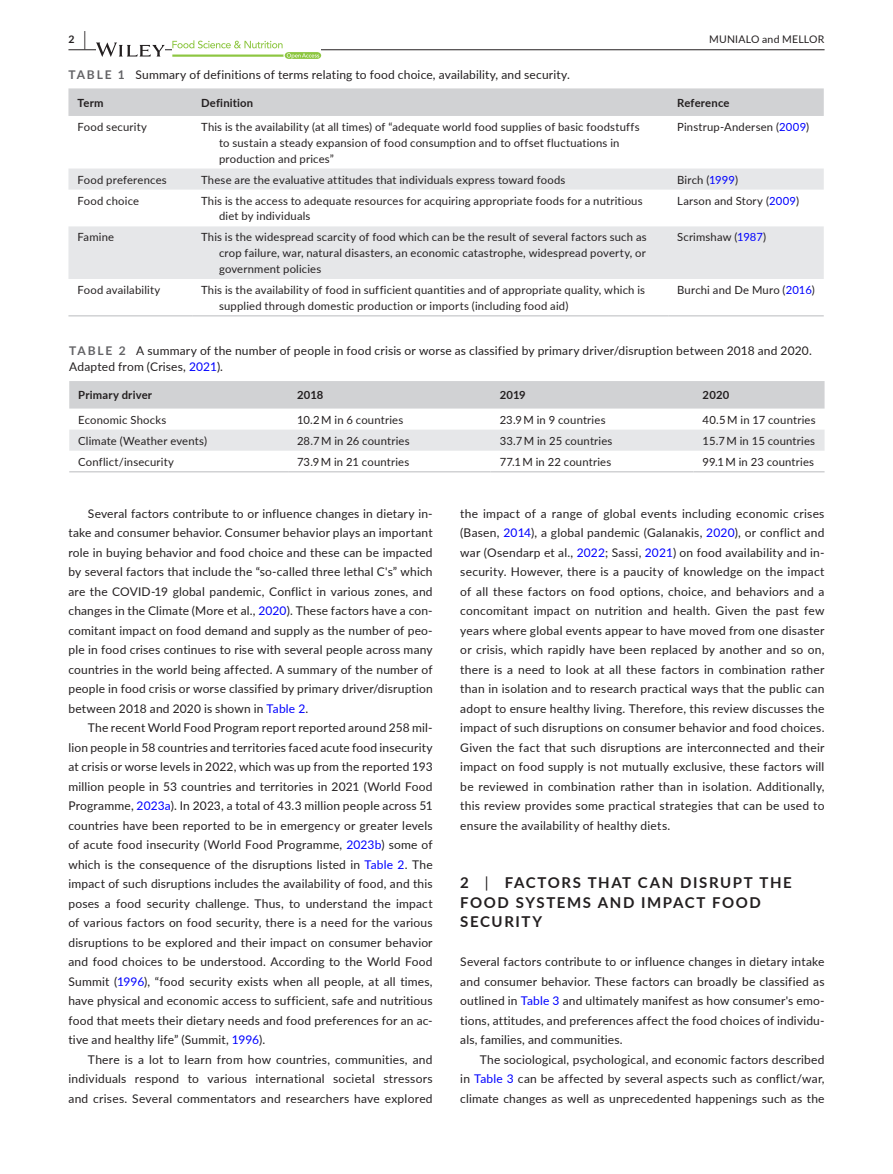
<style>
.page{position:relative;width:893px;height:1174px;background:#fff}
.page>*{position:absolute;margin:0;border:0;box-sizing:border-box;transform-origin:0 0}
.t1{font:700 15px/19.5px "Lato";letter-spacing:.11em;color:#231f20}
.t2{font:12px/19.5px "Lato";letter-spacing:.015em;color:#231f20;text-align:justify}
.t3{font:11.25px/15.8px "Lato";letter-spacing:.015em;color:#231f20}
.t4{font:700 11.25px "Lato";letter-spacing:.015em;color:#231f20}
.t5{font:10.5px "Lato";letter-spacing:.02em;color:#231f20}
.t6{font:700 10.5px "Lato";color:#231f20}
.s1{font-size:19.5px}
.s2{font-weight:700;color:#636366}
.s3{color:#00f}
.s4{font-weight:400}
</style>
<div class="page">
<hr style="left:68px;top:49px;width:756px;height:1px;background:#231f20">
<svg style="left:96px;top:42px;width:69px;height:15px"></svg>
<svg style="left:172px;top:40px;width:149px;height:19px"></svg>
<div style="left:68px;top:88px;width:756px;height:28px;background:#d1d2d4"></div>
<svg style="left:68px;top:168px;width:756px;height:111px;fill:#e6e7e9"></svg>
<hr style="left:68px;top:315px;width:124px;height:1px;background:#d1d2d4">
<hr style="left:192px;top:315px;width:476px;height:1px;background:#d1d2d4">
<hr style="left:668px;top:315px;width:156px;height:1px;background:#d1d2d4">
<div style="left:69px;top:381px;width:755px;height:27px;background:#d1d2d4"></div>
<div style="left:69px;top:430px;width:755px;height:21px;background:#e6e7e9"></div>
<hr style="left:69px;top:471px;width:219px;height:1px;background:#d1d2d4">
<hr style="left:288px;top:471px;width:203px;height:1px;background:#d1d2d4">
<hr style="left:491px;top:471px;width:203px;height:1px;background:#d1d2d4">
<hr style="left:694px;top:471px;width:130px;height:1px;background:#d1d2d4">
<p class="t6" style="left:68px;top:31px;width:19px">2 <span class="s1">|</span></p>
<p class="t5" style="left:709px;top:31px;width:117px">MUNIALO and MELLOR</p>
<p class="t2" style="left:68px;top:64px;width:503px"><span class="s2">TABLE 1</span> Summary of definitions of terms relating to food choice, availability, and security.</p>
<p class="t4" style="left:77px;top:94px;width:28px">Term</p>
<p class="t4" style="left:201px;top:94px;width:54px">Definition</p>
<p class="t4" style="left:677px;top:94px;width:54px">Reference</p>
<p class="t3" style="left:77px;top:119px;width:71px">Food security</p>
<p class="t3" style="left:219px;top:119px;width:422px;text-indent:-18px">This is the availability (at all times) of “adequate world food supplies of basic foodstuffs to sustain a steady expansion of food consumption and to offset fluctuations in production and prices”</p>
<p class="t3" style="left:677px;top:119px;width:133px">Pinstrup-Andersen (<span class="s3">2009</span>)</p>
<p class="t3" style="left:77px;top:171px;width:91px">Food preferences</p>
<p class="t3" style="left:201px;top:171px;width:366px">These are the evaluative attitudes that individuals express toward foods</p>
<p class="t3" style="left:677px;top:171px;width:62px">Birch (<span class="s3">1999</span>)</p>
<p class="t3" style="left:77px;top:192px;width:63px">Food choice</p>
<p class="t3" style="left:219px;top:192px;width:425px;text-indent:-18px">This is the access to adequate resources for acquiring appropriate foods for a nutritious diet by individuals</p>
<p class="t3" style="left:677px;top:192px;width:123px">Larson and Story (<span class="s3">2009</span>)</p>
<p class="t3" style="left:77px;top:229px;width:38px">Famine</p>
<p class="t3" style="left:219px;top:229px;width:429px;text-align:justify;text-indent:-18px">This is the widespread scarcity of food which can be the result of several factors such as crop failure, war, natural disasters, an economic catastrophe, widespread poverty, or government policies</p>
<p class="t3" style="left:677px;top:229px;width:91px">Scrimshaw (<span class="s3">1987</span>)</p>
<p class="t3" style="left:77px;top:282px;width:84px">Food availability</p>
<p class="t3" style="left:219px;top:282px;width:427px;text-indent:-18px">This is the availability of food in sufficient quantities and of appropriate quality, which is supplied through domestic production or imports (including food aid)</p>
<p class="t3" style="left:677px;top:282px;width:139px">Burchi and De Muro (<span class="s3">2016</span>)</p>
<p class="t2" style="left:69px;top:342px;width:744px;line-height:16.5px"><span class="s2">TABLE 2</span> A summary of the number of people in food crisis or worse as classified by primary driver/disruption between 2018 and 2020.<br>Adapted from (Crises, <span class="s3">2021</span>).</p>
<p class="t4" style="left:78px;top:387px;width:75px">Primary driver</p>
<p class="t4" style="left:297px;top:387px;width:28px">2018</p>
<p class="t4" style="left:500px;top:387px;width:28px">2019</p>
<p class="t4" style="left:703px;top:387px;width:28px">2020</p>
<p class="t3" style="left:78px;top:411px;width:90px">Economic Shocks</p>
<p class="t3" style="left:297px;top:411px;width:108px">10.2 M in 6 countries</p>
<p class="t3" style="left:500px;top:411px;width:107px">23.9 M in 9 countries</p>
<p class="t3" style="left:703px;top:411px;width:114px">40.5 M in 17 countries</p>
<p class="t3" style="left:78px;top:432px;width:130px">Climate (Weather events)</p>
<p class="t3" style="left:297px;top:432px;width:114px">28.7 M in 26 countries</p>
<p class="t3" style="left:500px;top:432px;width:114px">33.7 M in 25 countries</p>
<p class="t3" style="left:703px;top:432px;width:114px">15.7 M in 15 countries</p>
<p class="t3" style="left:78px;top:453px;width:97px">Conflict/insecurity</p>
<p class="t3" style="left:297px;top:453px;width:114px">73.9 M in 21 countries</p>
<p class="t3" style="left:500px;top:453px;width:113px">77.1 M in 22 countries</p>
<p class="t3" style="left:703px;top:453px;width:113px">99.1 M in 23 countries</p>
<p class="t2" style="left:68px;top:503px;width:366px;text-indent:20px">Several factors contribute to or influence changes in dietary in&shy;take and consumer behavior. Consumer behavior plays an important role in buying behavior and food choice and these can be impacted by several factors that include the “so-called three lethal C's” which are the COVID-19 global pandemic, Conflict in various zones, and changes in the Climate (More et al., <span class="s3">2020</span>). These factors have a con&shy;comitant impact on food demand and supply as the number of peo&shy;ple in food crises continues to rise with several people across many countries in the world being affected. A summary of the number of people in food crisis or worse classified by primary driver/disruption between 2018 and 2020 is shown in <span class="s3">Table 2</span>.</p>
<p class="t2" style="left:68px;top:717px;width:366px;text-indent:20px">The recent World Food Program report reported around 258 mil&shy;lion people in 58 countries and territories faced acute food insecurity at crisis or worse levels in 2022, which was up from the reported 193 million people in 53 countries and territories in 2021 (World Food Programme, <span class="s3">2023a</span>). In 2023, a total of 43.3 million people across 51 countries have been reported to be in emergency or greater levels of acute food insecurity (World Food Programme, <span class="s3">2023b</span>) some of which is the consequence of the disruptions listed in <span class="s3">Table 2</span>. The impact of such disruptions includes the availability of food, and this poses a food security challenge. Thus, to understand the impact of various factors on food security, there is a need for the various disruptions to be explored and their impact on consumer behavior and food choices to be understood. According to the World Food Summit (<span class="s3">1996</span>), “food security exists when all people, at all times, have physical and economic access to sufficient, safe and nutritious food that meets their dietary needs and food preferences for an ac&shy;tive and healthy life” (Summit, <span class="s3">1996</span>).</p>
<p class="t2" style="left:68px;top:1049px;width:366px;text-indent:20px">There is a lot to learn from how countries, communities, and individuals respond to various international societal stressors and crises. Several commentators and researchers have explored</p>
<p class="t2" style="left:460px;top:503px;width:366px">the impact of a range of global events including economic crises (Basen, <span class="s3">2014</span>), a global pandemic (Galanakis, <span class="s3">2020</span>), or conflict and war (Osendarp et al., <span class="s3">2022</span>; Sassi, <span class="s3">2021</span>) on food availability and in&shy;security. However, there is a paucity of knowledge on the impact of all these factors on food options, choice, and behaviors and a concomitant impact on nutrition and health. Given the past few years where global events appear to have moved from one disaster or crisis, which rapidly have been replaced by another and so on, there is a need to look at all these factors in combination rather than in isolation and to research practical ways that the public can adopt to ensure healthy living. Therefore, this review discusses the impact of such disruptions on consumer behavior and food choices.<br>Given the fact that such disruptions are interconnected and their impact on food supply is not mutually exclusive, these factors will be reviewed in combination rather than in isolation. Additionally, this review provides some practical strategies that can be used to ensure the availability of healthy diets.</p>
<p class="t1" style="left:460px;top:872px;width:333px">2 <span class="s4">|</span> FACTORS THAT CAN DISRUPT THE<br>FOOD SYSTEMS AND IMPACT FOOD<br>SECURITY</p>
<p class="t2" style="left:460px;top:951px;width:366px">Several factors contribute to or influence changes in dietary intake and consumer behavior. These factors can broadly be classified as outlined in <span class="s3">Table 3</span> and ultimately manifest as how consumer's emo&shy;tions, attitudes, and preferences affect the food choices of individu&shy;als, families, and communities.</p>
<p class="t2" style="left:460px;top:1049px;width:366px;text-indent:20px">The sociological, psychological, and economic factors described in <span class="s3">Table 3</span> can be affected by several aspects such as conflict/war, climate changes as well as unprecedented happenings such as the</p>
</div>
